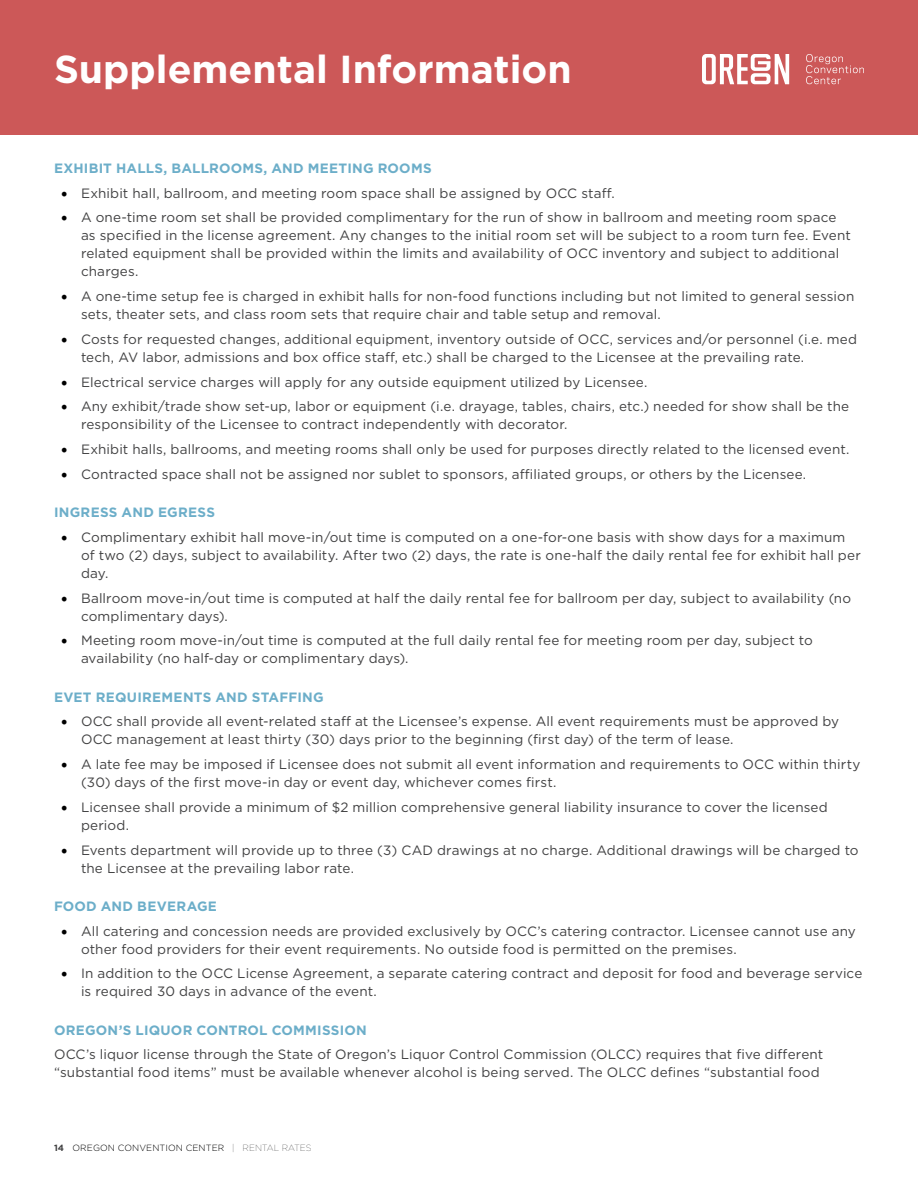
<style>
.page{position:relative;width:918px;height:1188px;background:#fff}
.page>*{position:absolute;margin:0;border:0;box-sizing:border-box;transform-origin:0 0}
.t1{font:700 39px "Gotham";color:#fff}
.t2{font:13.5px/18px "Gotham";letter-spacing:.01em;color:#414142}
.t3{font:700 13.5px "Gotham";letter-spacing:.02em;color:#6caec9}
.t4{font:300 9px "Gotham";letter-spacing:.01em;color:#000}
.s1{font-family:"Minion Pro";font-size:18px;color:#000}
.s2{font-weight:700;color:#414142}
.s3{font-weight:100}
</style>
<div class="page">
<div style="left:0;top:0;width:918px;height:135px;background:#cc5858"></div>
<svg style="left:806px;top:54px;width:58px;height:30px"></svg>
<svg style="left:702px;top:54px;width:87px;height:30px"></svg>
<h1 class="t1" style="left:54px;top:43px;width:519px">Supplemental Information</h1>
<p class="t3" style="left:54px;top:159px;width:379px">EXHIBIT HALLS, BALLROOMS, AND MEETING ROOMS</p>
<p class="t2" style="left:61px;top:183px;width:555px"><span class="s1">•</span> Exhibit hall, ballroom, and meeting room space shall be assigned by OCC staff.</p>
<p class="t2" style="left:81px;top:208px;width:771px;text-indent:-20px"><span class="s1">•</span> A one-time room set shall be provided complimentary for the run of show in ballroom and meeting room space as specified in the license agreement. Any changes to the initial room set will be subject to a room turn fee. Event related equipment shall be provided within the limits and availability of OCC inventory and subject to additional charges.</p>
<p class="t2" style="left:81px;top:287px;width:775px;text-indent:-20px"><span class="s1">•</span> A one-time setup fee is charged in exhibit halls for non-food functions including but not limited to general session sets, theater sets, and class room sets that require chair and table setup and removal.</p>
<p class="t2" style="left:81px;top:330px;width:778px;text-indent:-20px"><span class="s1">•</span> Costs for requested changes, additional equipment, inventory outside of OCC, services and/or personnel (i.e. med tech, AV labor, admissions and box office staff, etc.) shall be charged to the Licensee at the prevailing rate.</p>
<p class="t2" style="left:61px;top:372px;width:588px"><span class="s1">•</span> Electrical service charges will apply for any outside equipment utilized by Licensee.</p>
<p class="t2" style="left:81px;top:397px;width:770px;text-indent:-20px"><span class="s1">•</span> Any exhibit/trade show set-up, labor or equipment (i.e. drayage, tables, chairs, etc.) needed for show shall be the responsibility of the Licensee to contract independently with decorator.</p>
<p class="t2" style="left:61px;top:440px;width:790px"><span class="s1">•</span> Exhibit halls, ballrooms, and meeting rooms shall only be used for purposes directly related to the licensed event.</p>
<p class="t2" style="left:61px;top:465px;width:747px"><span class="s1">•</span> Contracted space shall not be assigned nor sublet to sponsors, affiliated groups, or others by the Licensee.</p>
<p class="t3" style="left:54px;top:503px;width:163px">INGRESS AND EGRESS</p>
<p class="t2" style="left:81px;top:528px;width:781px;text-indent:-20px"><span class="s1">•</span> Complimentary exhibit hall move-in/out time is computed on a one-for-one basis with show days for a maximum of two (2) days, subject to availability. After two (2) days, the rate is one-half the daily rental fee for exhibit hall per day.</p>
<p class="t2" style="left:81px;top:588px;width:772px;text-indent:-20px"><span class="s1">•</span> Ballroom move-in/out time is computed at half the daily rental fee for ballroom per day, subject to availability (no complimentary days).</p>
<p class="t2" style="left:81px;top:631px;width:733px;text-indent:-20px"><span class="s1">•</span> Meeting room move-in/out time is computed at the full daily rental fee for meeting room per day, subject to availability (no half-day or complimentary days).</p>
<p class="t3" style="left:54px;top:688px;width:271px">EVET REQUIREMENTS AND STAFFING</p>
<p class="t2" style="left:81px;top:712px;width:760px;text-indent:-20px"><span class="s1">•</span> OCC shall provide all event-related staff at the Licensee’s expense. All event requirements must be approved by<br>OCC management at least thirty (30) days prior to the beginning (first day) of the term of lease.</p>
<p class="t2" style="left:81px;top:755px;width:781px;text-indent:-20px"><span class="s1">•</span> A late fee may be imposed if Licensee does not submit all event information and requirements to OCC within thirty (30) days of the first move-in day or event day, whichever comes first.</p>
<p class="t2" style="left:81px;top:798px;width:748px;text-indent:-20px"><span class="s1">•</span> Licensee shall provide a minimum of $2 million comprehensive general liability insurance to cover the licensed period.</p>
<p class="t2" style="left:81px;top:840px;width:779px;text-indent:-20px"><span class="s1">•</span> Events department will provide up to three (3) CAD drawings at no charge. Additional drawings will be charged to the Licensee at the prevailing labor rate.</p>
<p class="t3" style="left:54px;top:897px;width:165px">FOOD AND BEVERAGE</p>
<p class="t2" style="left:81px;top:921px;width:776px;text-indent:-20px"><span class="s1">•</span> All catering and concession needs are provided exclusively by OCC’s catering contractor. Licensee cannot use any other food providers for their event requirements. No outside food is permitted on the premises.</p>
<p class="t2" style="left:81px;top:964px;width:783px;text-indent:-20px"><span class="s1">•</span> In addition to the OCC License Agreement, a separate catering contract and deposit for food and beverage service is required 30 days in advance of the event.</p>
<p class="t3" style="left:54px;top:1021px;width:314px">OREGON’S LIQUOR CONTROL COMMISSION</p>
<p class="t2" style="left:54px;top:1045px;width:771px">OCC’s liquor license through the State of Oregon’s Liquor Control Commission (OLCC) requires that five different “substantial food items” must be available whenever alcohol is being served. The OLCC defines “substantial food</p>
<p class="t4" style="left:54px;top:1142px;width:259px"><span class="s2">14</span> OREGON CONVENTION CENTER <span class="s3">| RENTAL RATES</span></p>
</div>
